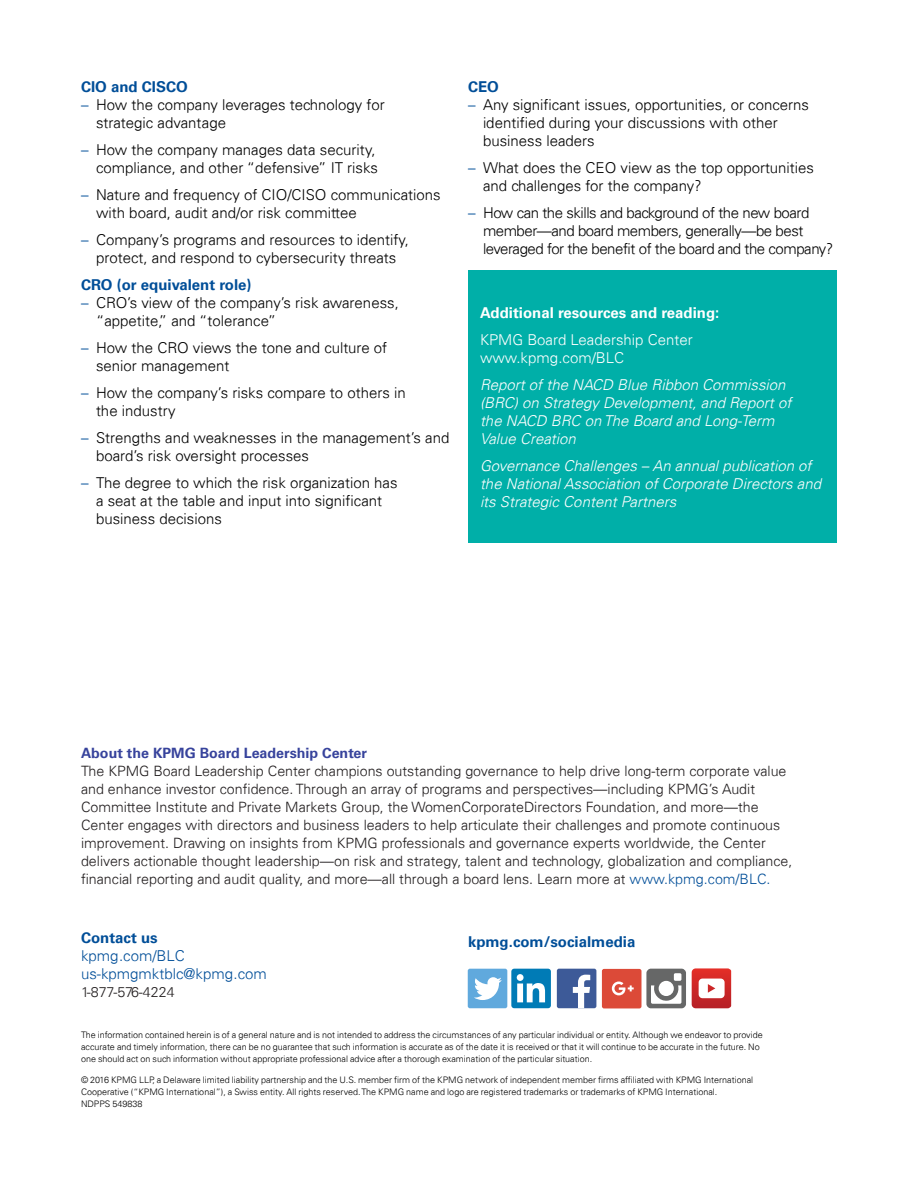
<style>
.page{position:relative;width:918px;height:1188px;background:#fff}
.page>*{position:absolute;margin:0;border:0;box-sizing:border-box;transform-origin:0 0}
.t1{font:300 15px/18px "Univers 45";color:#000}
.t2{font:italic 300 15px/18px "Univers 45";color:#fff}
.t3{font:300 15px/18px "Univers 45";letter-spacing:-.03em;color:#000}
.t4{font:700 15px "Univers 65";color:#004e98}
.t5{font:300 15px/18px "Univers 45";color:#fff}
.t6{font:300 15px/18px "Univers 45";color:#004e98}
.t7{font:700 15px "Univers 65";color:#fff}
.t8{font:300 14.25px/18px "Univers 45";color:#211d1e}
.t9{font:700 14.25px "Univers 65";color:#37439c}
.t10{font:300 14.25px "Univers 45";color:#231f20}
.t11{font:300 9px/12px "Univers 45";color:#000}
.s1{color:#004e98}
</style>
<div class="page">
<div style="left:468px;top:271px;width:369px;height:272px;background:#00afa8"></div>
<svg style="left:646px;top:969px;width:40px;height:39px"></svg>
<div style="left:511px;top:969px;width:40px;height:39px;background:#007bb6;border-radius:3px"></div>
<svg style="left:517px;top:974px;width:28px;height:28px"></svg>
<div style="left:557px;top:969px;width:39px;height:39px;background:#3d5a98;border-radius:2px"></div>
<svg style="left:573px;top:975px;width:17px;height:33px"></svg>
<svg style="left:692px;top:968px;width:39px;height:40px"></svg>
<div style="left:468px;top:969px;width:39px;height:39px;background:#60a9dd;border-radius:2px"></div>
<svg style="left:474px;top:977px;width:28px;height:23px"></svg>
<div style="left:602px;top:969px;width:39px;height:39px;background:#dc4a38;border-radius:2px"></div>
<svg style="left:612px;top:982px;width:22px;height:13px"></svg>
<p class="t4" style="left:81px;top:78px;width:108px">CIO and CISCO</p>
<p class="t1" style="left:96px;top:96px;width:290px;text-indent:-15px"><span class="s1">–</span> How the company leverages technology for strategic advantage</p>
<p class="t1" style="left:81px;top:141px;width:299px;text-align:right"><span class="s1">–</span> How the company manages data security, compliance, and other “defensive” IT risks</p>
<p class="t1" style="left:96px;top:186px;width:346px;text-indent:-15px"><span class="s1">–</span> Nature and frequency of CIO/CISO communications with board, audit and/or risk committee</p>
<p class="t1" style="left:81px;top:231px;width:330px;text-align:center"><span class="s1">–</span> Company’s programs and resources to identify, protect, and respond to cybersecurity threats</p>
<p class="t4" style="left:81px;top:276px;width:172px">CRO (or equivalent role)</p>
<p class="t1" style="left:96px;top:294px;width:304px;text-indent:-15px"><span class="s1">–</span> CRO’s view of the company’s risk awareness, “appetite,” and “tolerance”</p>
<p class="t1" style="left:96px;top:339px;width:293px;text-indent:-15px"><span class="s1">–</span> How the CRO views the tone and culture of senior management</p>
<p class="t1" style="left:96px;top:384px;width:311px;text-indent:-15px"><span class="s1">–</span> How the company’s risks compare to others in the industry</p>
<p class="t1" style="left:96px;top:429px;width:355px;text-indent:-15px"><span class="s1">–</span> Strengths and weaknesses in the management’s and board’s risk oversight processes</p>
<p class="t1" style="left:96px;top:474px;width:303px;text-indent:-15px"><span class="s1">–</span> The degree to which the risk organization has a seat at the table and input into significant business decisions</p>
<p class="t4" style="left:468px;top:78px;width:32px">CEO</p>
<p class="t1" style="left:483px;top:96px;width:328px;text-indent:-15px"><span class="s1">–</span> Any significant issues, opportunities, or concerns identified during your discussions with other business leaders</p>
<p class="t1" style="left:483px;top:159px;width:333px;text-indent:-15px"><span class="s1">–</span> What does the CEO view as the top opportunities and challenges for the company?</p>
<p class="t3" style="left:483px;top:204px;width:352px;text-indent:-15px"><span class="s1">–</span> How can the skills and background of the new board member—and board members, generally—be best leveraged for the benefit of the board and the company?</p>
<p class="t7" style="left:480px;top:304px;width:241px">Additional resources and reading:</p>
<p class="t5" style="left:480px;top:331px;width:214px">KPMG Board Leadership Center www.kpmg.com/BLC</p>
<p class="t2" style="left:480px;top:376px;width:313px">Report of the NACD Blue Ribbon Commission (BRC) on Strategy Development, and Report of the NACD BRC on The Board and Long-Term Value Creation</p>
<p class="t2" style="left:480px;top:457px;width:343px">Governance Challenges – An annual publication of the National Association of Corporate Directors and its Strategic Content Partners</p>
<p class="t9" style="left:81px;top:745px;width:288px">About the KPMG Board Leadership Center</p>
<p class="t8" style="left:81px;top:762px;width:713px">The KPMG Board Leadership Center champions outstanding governance to help drive long-term corporate value and enhance investor confidence. Through an array of programs and perspectives—including KPMG’s Audit Committee Institute and Private Markets Group, the WomenCorporateDirectors Foundation, and more—the Center engages with directors and business leaders to help articulate their challenges and promote continuous improvement. Drawing on insights from KPMG professionals and governance experts worldwide, the Center delivers actionable thought leadership—on risk and strategy, talent and technology, globalization and compliance, financial reporting and audit quality, and more—all through a board lens. Learn more at <span class="s1">www.kpmg.com/BLC.</span></p>
<p class="t4" style="left:81px;top:929px;width:78px">Contact us</p>
<p class="t6" style="left:81px;top:947px;width:187px">kpmg.com/BLC us-kpmgmktblc@kpmg.com</p>
<p class="t10" style="left:81px;top:984px;width:95px">1-877-576-4224</p>
<p class="t11" style="left:81px;top:1029px;width:683px">The information contained herein is of a general nature and is not intended to address the circumstances of any particular individual or entity. Although we endeavor to provide accurate and timely information, there can be no guarantee that such information is accurate as of the date it is received or that it will continue to be accurate in the future. No one should act on such information without appropriate professional advice after a thorough examination of the particular situation.</p>
<p class="t11" style="left:81px;top:1074px;width:674px">© 2016 KPMG LLP, a Delaware limited liability partnership and the U.S. member firm of the KPMG network of independent member firms affiliated with KPMG International<br>Cooperative (“KPMG International”), a Swiss entity. All rights reserved. The KPMG name and logo are registered trademarks or trademarks of KPMG International.<br>NDPPS 549838</p>
<p class="t4" style="left:468px;top:933px;width:169px">kpmg.com/socialmedia</p>
</div>
